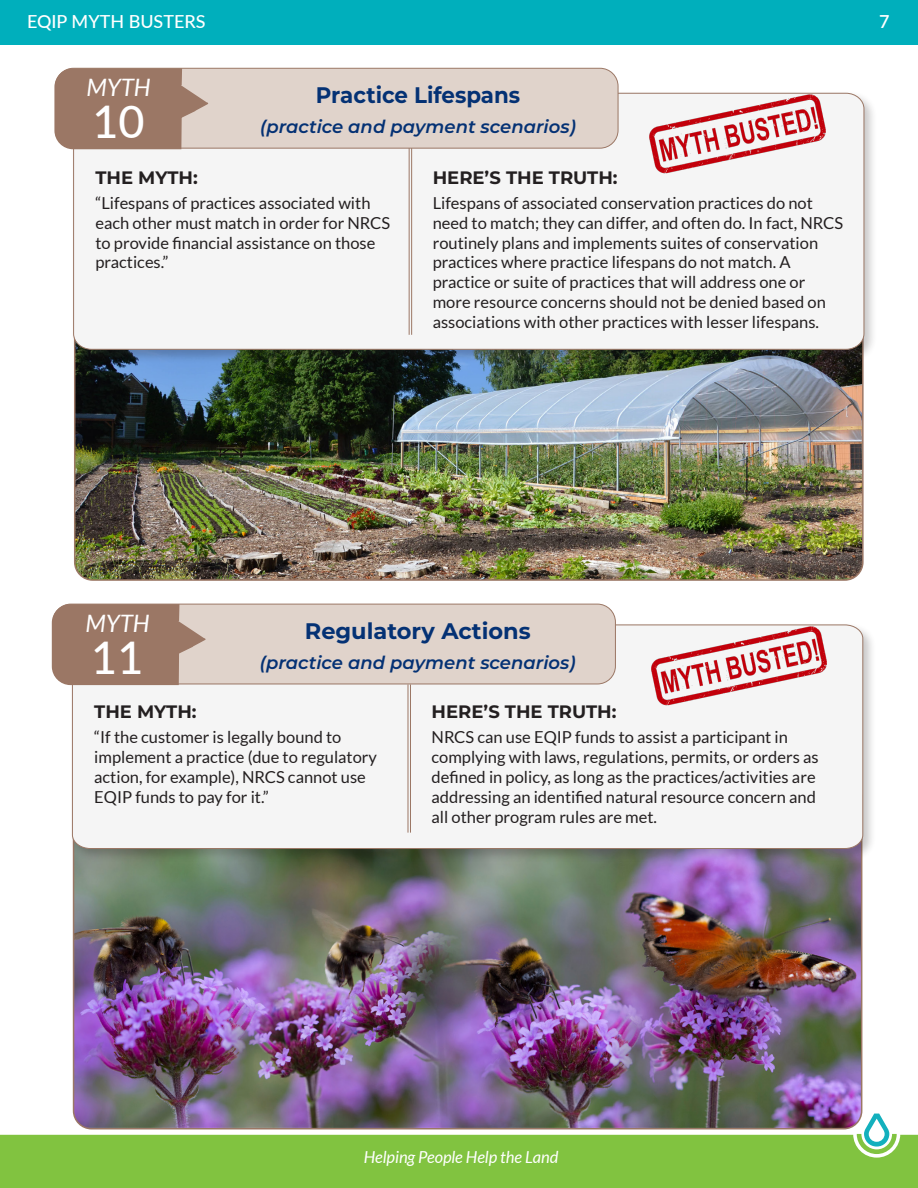
<style>
.page{position:relative;width:918px;height:1188px;background:#fff}
.page>*{position:absolute;margin:0;border:0;box-sizing:border-box;transform-origin:0 0}
.Myth{font:500 45px "Lato";color:#fff}
.Myth-2{font:italic 24px "Lato";color:#fff}
.Body_Subhead{font:700 22.5px "Montserrat";color:#043174}
.Body_Subhead-2{font:700 22.5px "Montserrat";color:#043174;scale:.95 1}
.Body_Subhead-3{font:italic 600 18px "Montserrat";color:#043174}
.Myth_title{font:700 18px "Montserrat";color:#231f20}
.t1{font:500 18px "Lato";color:#fff}
.t2{font:600 18px "Lato";color:#fff}
.Myth_Body{font:16.5px/19.8px "Lato";color:#231f20}
.t3{font:italic 16.5px "Lato";letter-spacing:-.005em;color:#fff}
</style>
<div class="page">
<div style="left:0;top:0;width:918px;height:44px;background:#00afbc"></div>
<div style="left:0;top:1135px;width:918px;height:53px;background:#81c340"></div>
<svg style="left:853px;top:1113px;width:47px;height:45px"></svg>
<img style="left:74px;top:363px;width:790px;height:218px">
<div style="left:70px;top:90px;width:808px;height:273px;background:#231f20;opacity:.25"></div>
<div style="left:73px;top:93px;width:792px;height:257px;background:#f5f5f5"></div>
<hr style="left:409px;top:98px;width:1px;height:237px;background:#9b7765">
<hr style="left:411px;top:98px;width:1px;height:237px;background:#9b7765">
<img style="left:72px;top:863px;width:791px;height:267px">
<div style="left:69px;top:622px;width:808px;height:241px;background:#231f20;opacity:.25"></div>
<div style="left:72px;top:624px;width:792px;height:225px;background:#f5f5f5"></div>
<hr style="left:408px;top:684px;width:1px;height:149px;background:#9b7765">
<hr style="left:410px;top:684px;width:1px;height:149px;background:#9b7765">
<div style="left:53px;top:604px;width:562px;height:80px;background:#e0d3cb;border-radius:18px"></div>
<div style="left:53px;top:604px;width:563px;height:80px;border:1px solid #9b7765;border-radius:18px"></div>
<svg style="left:51px;top:603px;width:156px;height:83px"></svg>
<div style="left:56px;top:68px;width:562px;height:80px;background:#e0d3cb;border-radius:18px"></div>
<div style="left:55px;top:68px;width:563px;height:81px;border:1px solid #9b7765;border-radius:18px"></div>
<svg style="left:54px;top:68px;width:156px;height:82px"></svg>
<img style="left:641px;top:622px;width:200px;height:91px">
<img style="left:639px;top:90px;width:190px;height:92px">
<p class="t1" style="left:27px;top:9px;width:180px">EQIP MYTH BUSTERS</p>
<p class="t2" style="left:879px;top:9px;width:12px">7</p>
<p class="Myth-2" style="left:87px;top:74px;width:66px">MYTH</p>
<p class="Myth" style="left:92px;top:89px;width:54px">10</p>
<p class="Body_Subhead-2" style="left:316px;top:79px;width:217px">Practice Lifespans</p>
<p class="Body_Subhead-3" style="left:260px;top:114px;width:317px">(practice and payment scenarios)</p>
<p class="Myth_title" style="left:95px;top:164px;width:104px">THE MYTH:</p>
<p class="Myth_Body" style="left:95px;top:193px;width:296px">“Lifespans of practices associated with each other must match in order for NRCS to provide financial assistance on those practices.”</p>
<p class="Myth_title" style="left:433px;top:164px;width:186px">HERE’S THE TRUTH:</p>
<p class="Myth_Body" style="left:433px;top:193px;width:412px">Lifespans of associated conservation practices do not need to match; they can differ, and often do. In fact, NRCS routinely plans and implements suites of conservation practices where practice lifespans do not match. A practice or suite of practices that will address one or more resource concerns should not be denied based on associations with other practices with lesser lifespans.</p>
<p class="Myth-2" style="left:85px;top:610px;width:66px">MYTH</p>
<p class="Myth" style="left:91px;top:625px;width:54px">11</p>
<p class="Body_Subhead" style="left:305px;top:615px;width:227px">Regulatory Actions</p>
<p class="Body_Subhead-3" style="left:260px;top:650px;width:317px">(practice and payment scenarios)</p>
<p class="Myth_title" style="left:94px;top:699px;width:104px">THE MYTH:</p>
<p class="Myth_Body" style="left:94px;top:727px;width:284px">“If the customer is legally bound to implement a practice (due to regulatory action, for example), NRCS cannot use EQIP funds to pay for it.”</p>
<p class="Myth_title" style="left:432px;top:699px;width:186px">HERE’S THE TRUTH:</p>
<p class="Myth_Body" style="left:432px;top:727px;width:388px">NRCS can use EQIP funds to assist a participant in complying with laws, regulations, permits, or orders as defined in policy, as long as the practices/activities are addressing an identified natural resource concern and all other program rules are met.</p>
<p class="t3" style="left:364px;top:1148px;width:196px">Helping People Help the Land</p>
</div>
